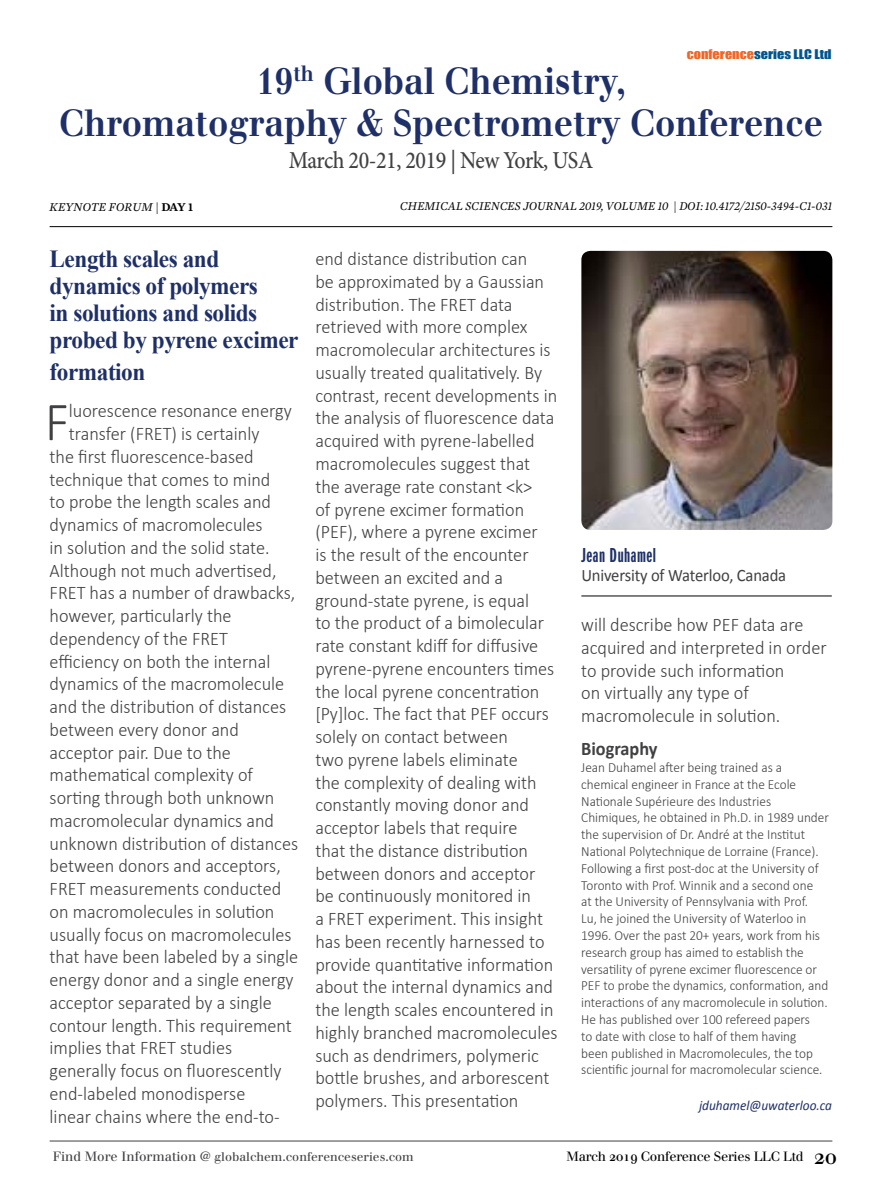
<style>
.page{position:relative;width:882px;height:1197px;background:#fff}
.page>*{position:absolute;margin:0;border:0;box-sizing:border-box;transform-origin:0 0}
.t1{font:300 55.12px "Calibri";color:#414042;scale:.95 1}
.t2{font:700 37.1px/42px "Justus";color:#1e3067;text-align:center;scale:.9 1}
.t3{font:700 24.5px/26.9px "Times New Roman";letter-spacing:-.02em;color:#1e3067;scale:.95 1}
.t4{font:500 24.32px "Minion Pro";letter-spacing:-.02em;color:#414042;scale:.9 1}
.t5{font:21px "ITC Franklin Gothic Std Dm X Cp";letter-spacing:.025em;color:#1e3067}
.t6{font:300 19.25px/22.8px "Calibri";color:#414042;scale:.95 1}
.t7{font:700 19.25px "Calibri";color:#414042;scale:.95 1}
.t8{font:17.5px "Calibri";letter-spacing:-.01em;color:#414042;scale:.95 1}
.t9{font:300 14px/16.8px "Calibri";color:#414042;scale:.95 1}
.t10{font:italic 14px "Calibri";color:#1e3067;scale:.95 1}
.t11{font:13.12px "Justus Oldstyle";letter-spacing:-.02em;color:#000}
.t12{font:italic 12.25px "Mercury Text G1";letter-spacing:-.01em;color:#000;scale:.96 1}
.t13{font:12.25px "Justus Oldstyle";color:#414042}
.t14{font:12.25px "Impact";color:#00558f;scale:1.16 1}
.t15{font:italic 12.25px "Mercury Text G1";letter-spacing:-.01em;color:#000}
.s1{color:#f26522}
.s2{font-weight:600;font-style:normal}
.s3{font-size:13.12px}
.s4{font-size:21px}
</style>
<div class="page">
<hr style="left:50px;top:226px;width:782px;height:1px;background:#000">
<hr style="left:50px;top:1141px;width:782px;height:1px;background:#414042">
<img style="left:581px;top:251px;width:251px;height:279px">
<hr style="left:581px;top:596px;width:251px;height:1px;background:#000">
<p class="t14" style="left:687px;top:45px;width:126px"><span class="s1">conference</span>series LLC Ltd</p>
<h2 class="t2" style="left:59px;top:60px;width:851px">19<sup>th</sup> Global Chemistry,<br>Chromatography &amp; Spectrometry Conference</h2>
<p class="t4" style="left:289px;top:144px;width:340px">March 20-21, 2019 | New York, USA</p>
<p class="t15" style="left:50px;top:199px;width:145px">KEYNOTE FORUM | <span class="s2">DAY 1</span></p>
<p class="t12" style="left:400px;top:199px;width:452px">CHEMICAL SCIENCES JOURNAL 2019, VOLUME 10 | DOI: 10.4172/2150-3494-C1-031</p>
<p class="t3" style="left:50px;top:245px;width:264px">Length scales and dynamics of polymers<br>in solutions and solids probed by pyrene excimer</p>
<p class="t3" style="left:50px;top:357px;width:102px">formation</p>
<h1 class="t1" style="left:45px;top:388px;width:27px">F</h1>
<p class="t6" style="left:69px;top:399px;width:236px">luorescence resonance energy</p>
<p class="t6" style="left:69px;top:422px;width:202px">transfer (FRET) is certainly</p>
<p class="t6" style="left:50px;top:445px;width:216px">the first fluorescence-based</p>
<p class="t6" style="left:50px;top:468px;width:234px">technique that comes to mind</p>
<p class="t6" style="left:50px;top:490px;width:235px">to probe the length scales and</p>
<p class="t6" style="left:50px;top:513px;width:226px">dynamics of macromolecules</p>
<p class="t6" style="left:50px;top:536px;width:233px">in solution and the solid state.</p>
<p class="t6" style="left:50px;top:559px;width:240px">Although not much advertised,</p>
<p class="t6" style="left:50px;top:581px;width:260px">FRET has a number of drawbacks,</p>
<p class="t6" style="left:50px;top:604px;width:193px">however, particularly the</p>
<p class="t6" style="left:50px;top:627px;width:189px">dependency of the FRET</p>
<p class="t6" style="left:50px;top:650px;width:234px">efficiency on both the internal</p>
<p class="t6" style="left:50px;top:672px;width:249px">dynamics of the macromolecule</p>
<p class="t6" style="left:50px;top:695px;width:250px">and the distribution of distances</p>
<p class="t6" style="left:50px;top:718px;width:201px">between every donor and</p>
<p class="t6" style="left:50px;top:741px;width:192px">acceptor pair. Due to the</p>
<p class="t6" style="left:50px;top:763px;width:216px">mathematical complexity of</p>
<p class="t6" style="left:50px;top:786px;width:238px">sorting through both unknown</p>
<p class="t6" style="left:50px;top:809px;width:238px">macromolecular dynamics and</p>
<p class="t6" style="left:50px;top:832px;width:263px">unknown distribution of distances</p>
<p class="t6" style="left:50px;top:854px;width:245px">between donors and acceptors,</p>
<p class="t6" style="left:50px;top:877px;width:245px">FRET measurements conducted</p>
<p class="t6" style="left:50px;top:900px;width:238px">on macromolecules in solution</p>
<p class="t6" style="left:50px;top:923px;width:256px">usually focus on macromolecules</p>
<p class="t6" style="left:50px;top:945px;width:263px">that have been labeled by a single</p>
<p class="t6" style="left:50px;top:968px;width:258px">energy donor and a single energy</p>
<p class="t6" style="left:50px;top:991px;width:235px">acceptor separated by a single</p>
<p class="t6" style="left:50px;top:1014px;width:257px">contour length. This requirement</p>
<p class="t6" style="left:50px;top:1036px;width:194px">implies that FRET studies</p>
<p class="t6" style="left:50px;top:1059px;width:246px">generally focus on fluorescently</p>
<p class="t6" style="left:50px;top:1082px;width:208px">end-labeled monodisperse</p>
<p class="t6" style="left:50px;top:1105px;width:244px">linear chains where the end-to-</p>
<p class="t6" style="left:315px;top:247px;width:256px">end distance distribution can<br>be approximated by a Gaussian distribution. The FRET data retrieved with more complex macromolecular architectures is usually treated qualitatively. By contrast, recent developments in the analysis of fluorescence data acquired with pyrene-labelled macromolecules suggest that the average rate constant &lt;k&gt;<br>of pyrene excimer formation (PEF), where a pyrene excimer<br>is the result of the encounter between an excited and a ground-state pyrene, is equal<br>to the product of a bimolecular rate constant kdiff for diffusive pyrene-pyrene encounters times the local pyrene concentration [Py]loc. The fact that PEF occurs solely on contact between<br>two pyrene labels eliminate<br>the complexity of dealing with constantly moving donor and acceptor labels that require<br>that the distance distribution between donors and acceptor be continuously monitored in<br>a FRET experiment. This insight has been recently harnessed to provide quantitative information about the internal dynamics and the length scales encountered in highly branched macromolecules such as dendrimers, polymeric bottle brushes, and arborescent polymers. This presentation</p>
<p class="t5" style="left:581px;top:543px;width:76px">Jean Duhamel</p>
<p class="t8" style="left:581px;top:564px;width:217px">University of Waterloo, Canada</p>
<p class="t6" style="left:581px;top:613px;width:260px">will describe how PEF data are acquired and interpreted in order to provide such information<br>on virtually any type of macromolecule in solution.</p>
<p class="t7" style="left:581px;top:737px;width:82px">Biography</p>
<p class="t9" style="left:581px;top:759px;width:262px">Jean Duhamel after being trained as a chemical engineer in France at the Ecole Nationale Supérieure des Industries Chimiques, he obtained in Ph.D. in 1989 under the supervision of Dr. André at the Institut National Polytechnique de Lorraine (France).<br>Following a first post-doc at the University of Toronto with Prof. Winnik and a second one<br>at the University of Pennsylvania with Prof.<br>Lu, he joined the University of Waterloo in 1996. Over the past 20+ years, work from his research group has aimed to establish the versatility of pyrene excimer fluorescence or PEF to probe the dynamics, conformation, and interactions of any macromolecule in solution.<br>He has published over 100 refereed papers<br>to date with close to half of them having<br>been published in Macromolecules, the top scientific journal for macromolecular science.</p>
<p class="t10" style="left:699px;top:1095px;width:142px">jduhamel@uwaterloo.ca</p>
<p class="t13" style="left:53px;top:1150px;width:362px"><span class="s3">Find More Information @</span> globalchem.conferenceseries.com</p>
<p class="t11" style="left:567px;top:1149px;width:272px">March 2019 Conference Series LLC Ltd <span class="s4">20</span></p>
</div>
